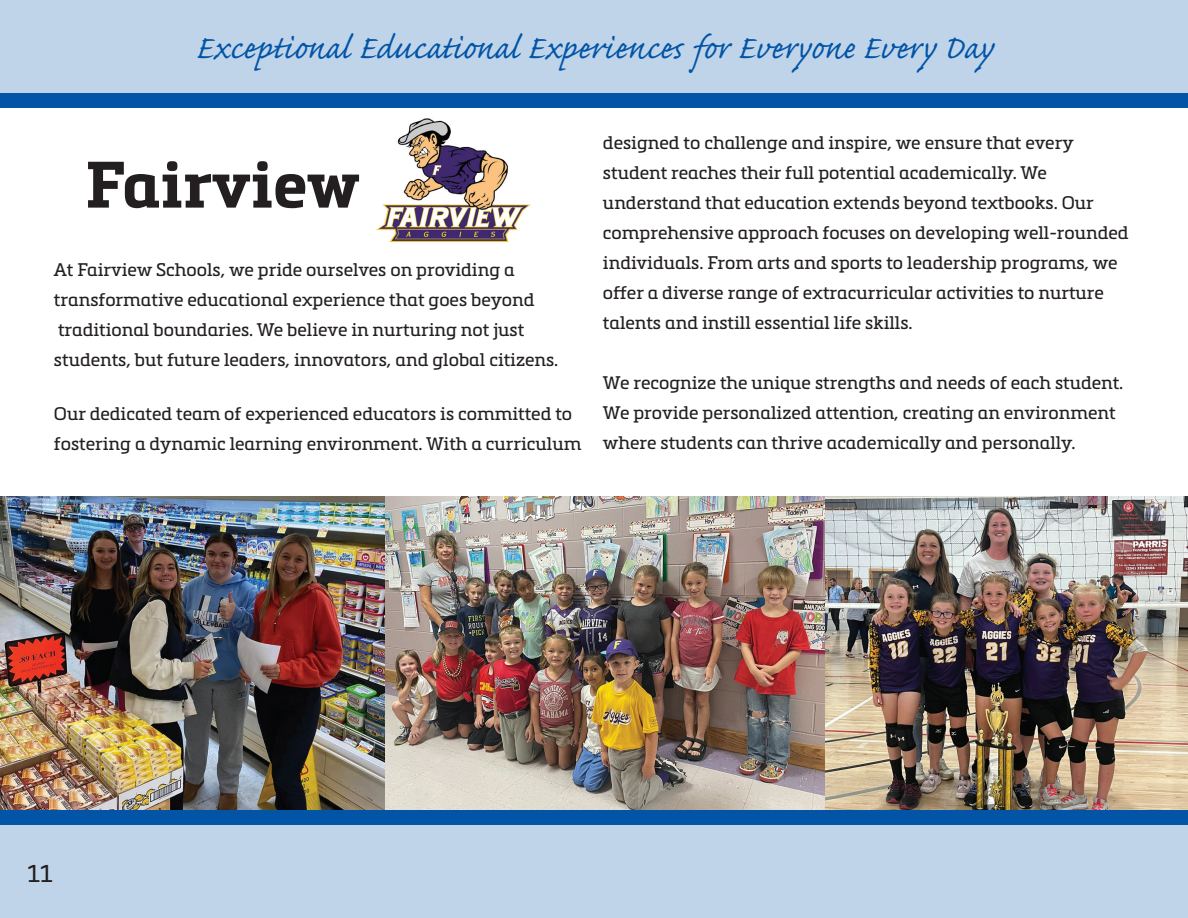
<style>
.page{position:relative;width:1188px;height:918px;background:#fff}
.page>*{position:absolute;margin:0;border:0;box-sizing:border-box;transform-origin:0 0}
.t1{font:700 64.5px "Metronic Slab Pro";color:#231f20}
.t2{font:42px "Caflisch Script Pro";color:#0154a6}
.t3{font:24px "Metronic Slab Pro";color:#231f20}
.t4{font:18px/30px "Metronic Slab Pro";color:#231f20}
</style>
<div class="page">
<div style="left:0;top:93px;width:1188px;height:15px;background:#0154a6"></div>
<div style="left:0;top:810px;width:1188px;height:15px;background:#0154a6"></div>
<div style="left:0;top:0;width:1188px;height:94px;background:#c0d4e9"></div>
<div style="left:0;top:825px;width:1188px;height:93px;background:#c0d4e9"></div>
<img style="left:376px;top:118px;width:155px;height:125px">
<img style="left:0;top:497px;width:1188px;height:313px">
<p class="t2" style="left:195px;top:26px;width:799px">Exceptional Educational Experiences for Everyone Every Day</p>
<p class="t1" style="left:86px;top:144px;width:276px">Fairview</p>
<p class="t4" style="left:54px;top:254px;width:462px">At Fairview Schools, we pride ourselves on providing a</p>
<p class="t4" style="left:54px;top:284px;width:482px">transformative educational experience that goes beyond</p>
<p class="t4" style="left:58px;top:314px;width:468px">traditional boundaries. We believe in nurturing not just</p>
<p class="t4" style="left:54px;top:344px;width:506px">students, but future leaders, innovators, and global citizens.</p>
<p class="t4" style="left:54px;top:398px;width:529px">Our dedicated team of experienced educators is committed to fostering a dynamic learning environment. With a curriculum</p>
<p class="t4" style="left:603px;top:126px;width:472px">designed to challenge and inspire, we ensure that every</p>
<p class="t4" style="left:603px;top:156px;width:445px">student reaches their full potential academically. We</p>
<p class="t4" style="left:603px;top:186px;width:527px">understand that education extends beyond textbooks. Our comprehensive approach focuses on developing well-rounded individuals. From arts and sports to leadership programs, we offer a diverse range of extracurricular activities to nurture talents and instill essential life skills.</p>
<p class="t4" style="left:603px;top:366px;width:522px">We recognize the unique strengths and needs of each student.<br>We provide personalized attention, creating an environment where students can thrive academically and personally.</p>
<p class="t3" style="left:28px;top:856px;width:27px">11</p>
</div>
